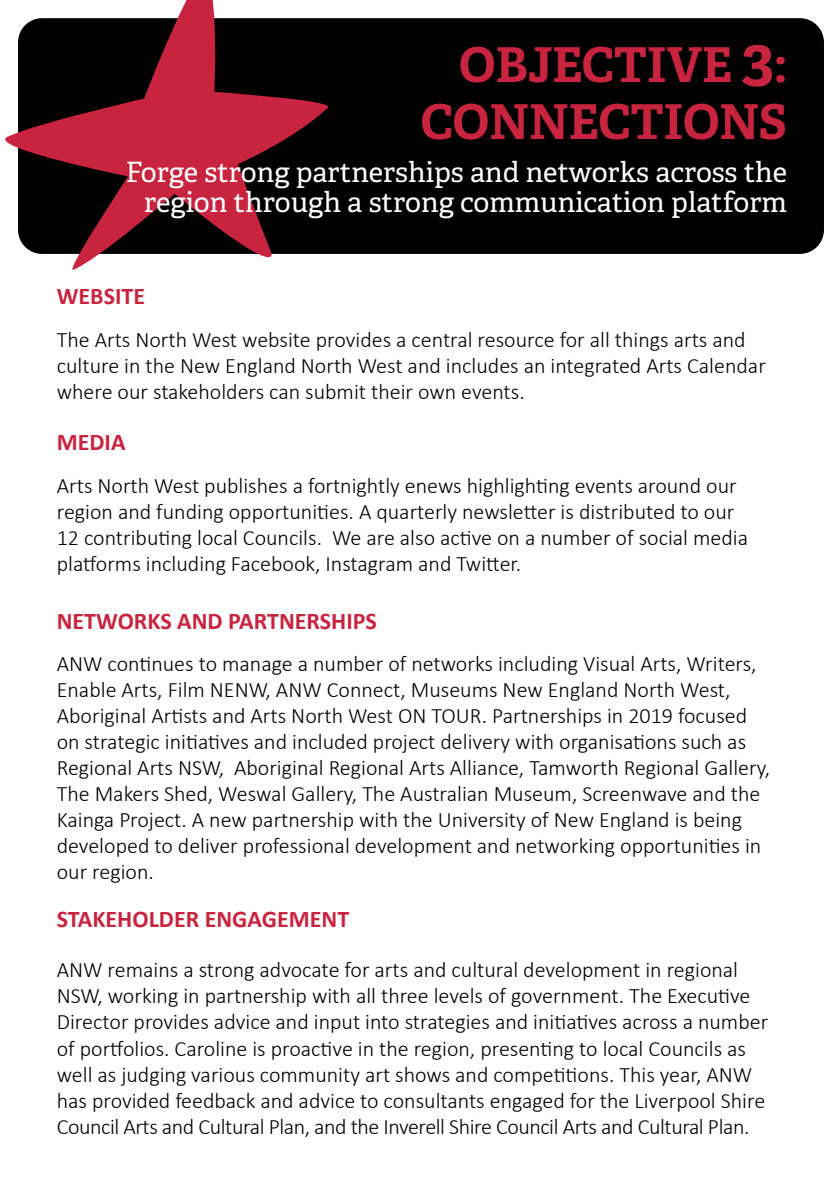
<style>
.page{position:relative;width:840px;height:1191px;background:#fff}
.page>*{position:absolute;margin:0;border:0;box-sizing:border-box;transform-origin:0 0}
.t1{font:700 48px/57.6px "Adelle PE";color:#c9243f;text-align:right}
.t2{font:28px/30px "Adelle PE";color:#fff;text-align:right}
.t3{font:700 24px "Calibri";color:#c9243f}
.t4{font:300 22px/26px "Calibri";color:#000}
.s1{font-size:62px}
</style>
<div class="page">
<div style="left:18px;top:18px;width:805px;height:236px;background:#000;border-radius:24px"></div>
<svg style="left:5px;top:0;width:330px;height:270px"></svg>
<h1 class="t1" style="left:420px;top:34px;width:367px">OBJECTIVE <span class="s1">3</span>:<br>CONNECTIONS</h1>
<p class="t2" style="left:126px;top:156px;width:662px">Forge strong partnerships and networks across the region through a strong communication platform</p>
<p class="t3" style="left:57px;top:279px;width:90px">WEBSITE</p>
<p class="t4" style="left:57px;top:327px;width:710px">The Arts North West website provides a central resource for all things arts and culture in the New England North West and includes an integrated Arts Calendar where our stakeholders can submit their own events.</p>
<p class="t3" style="left:57px;top:425px;width:70px">MEDIA</p>
<p class="t4" style="left:57px;top:472px;width:692px">Arts North West publishes a fortnightly enews highlighting events around our region and funding opportunities. A quarterly newsletter is distributed to our 12 contributing local Councils. We are also active on a number of social media platforms including Facebook, Instagram and Twitter.</p>
<p class="t3" style="left:57px;top:603px;width:321px">NETWORKS AND PARTNERSHIPS</p>
<p class="t4" style="left:57px;top:651px;width:714px">ANW continues to manage a number of networks including Visual Arts, Writers, Enable Arts, Film NENW, ANW Connect, Museums New England North West, Aboriginal Artists and Arts North West ON TOUR. Partnerships in 2019 focused on strategic initiatives and included project delivery with organisations such as Regional Arts NSW, Aboriginal Regional Arts Alliance, Tamworth Regional Gallery, The Makers Shed, Weswal Gallery, The Australian Museum, Screenwave and the Kainga Project. A new partnership with the University of New England is being developed to deliver professional development and networking opportunities in our region.</p>
<p class="t3" style="left:57px;top:902px;width:294px">STAKEHOLDER ENGAGEMENT</p>
<p class="t4" style="left:57px;top:957px;width:712px">ANW remains a strong advocate for arts and cultural development in regional NSW, working in partnership with all three levels of government. The Executive Director provides advice and input into strategies and initiatives across a number of portfolios. Caroline is proactive in the region, presenting to local Councils as well as judging various community art shows and competitions. This year, ANW has provided feedback and advice to consultants engaged for the Liverpool Shire Council Arts and Cultural Plan, and the Inverell Shire Council Arts and Cultural Plan.</p>
</div>
